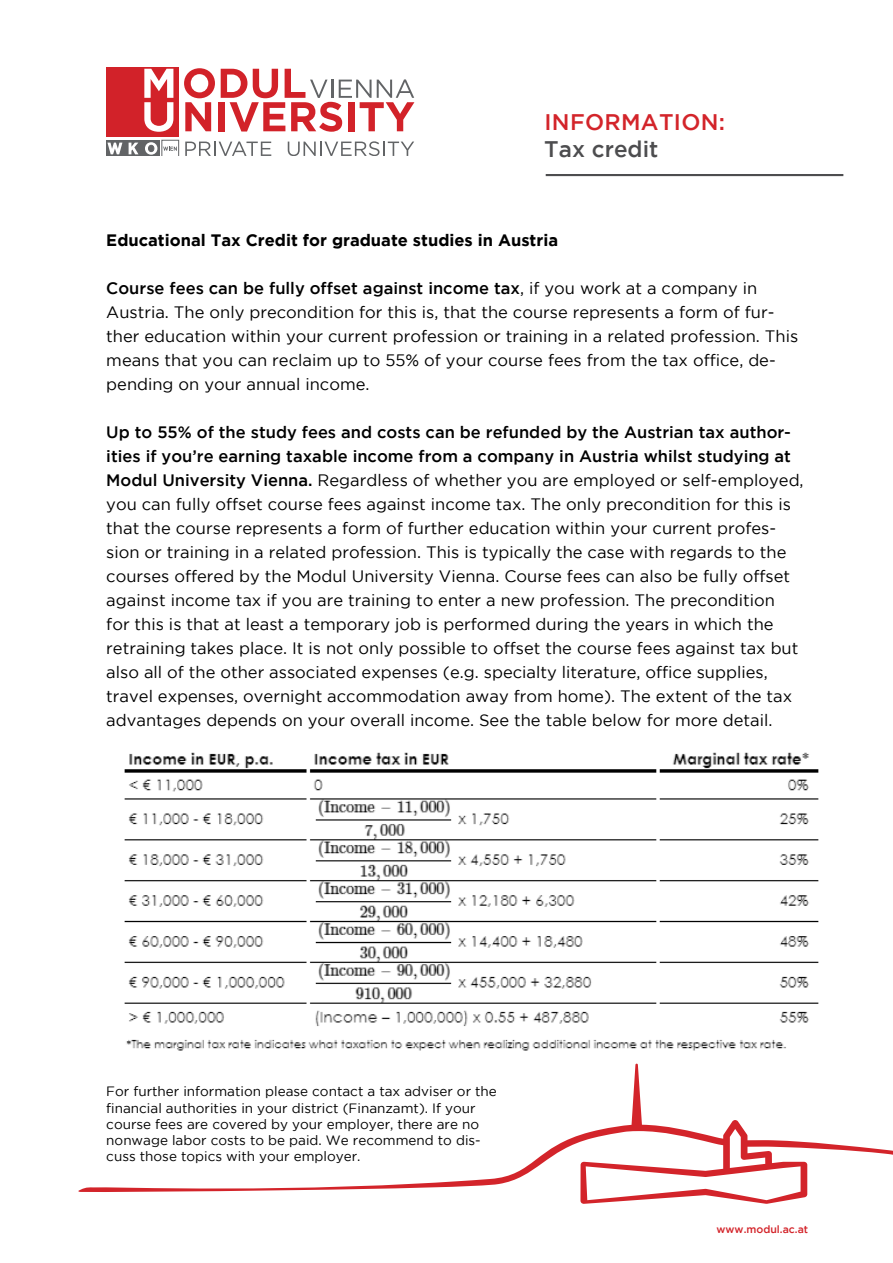
<style>
.page{position:relative;width:893px;height:1263px;background:#fff}
.page>*{position:absolute;margin:0;border:0;box-sizing:border-box;transform-origin:0 0}
.t1{font:500 22.5px "Gotham";letter-spacing:.015em;color:#d3242a}
.t2{font:500 22.5px "Gotham";color:#4d4d4f}
.t3{font:16.5px/24px "Gotham";color:#000}
.t4{font:700 16.5px "Gotham";color:#000}
.t5{font:13.5px/16.2px "Gotham";color:#000}
.t6{font:500 10.5px "Gotham";color:#d3242a}
.s1{font-weight:500}
</style>
<div class="page">
<svg style="left:143px;top:140px;width:17px;height:16px"></svg>
<svg style="left:145px;top:142px;width:12px;height:13px"></svg>
<div style="left:148px;top:145px;width:6px;height:7px;background:#626466;border-radius:50%"></div>
<div style="left:148px;top:145px;width:6px;height:7px;border:1px solid #626466;border-radius:50%"></div>
<svg style="left:124px;top:140px;width:18px;height:16px"></svg>
<svg style="left:129px;top:143px;width:9px;height:11px"></svg>
<svg style="left:106px;top:140px;width:18px;height:16px"></svg>
<svg style="left:107px;top:143px;width:15px;height:11px"></svg>
<svg style="left:161px;top:140px;width:18px;height:16px"></svg>
<div style="left:106px;top:67px;width:73px;height:69px;background:#d22229"></div>
<svg style="left:144px;top:69px;width:29px;height:63px"></svg>
<svg style="left:184px;top:68px;width:31px;height:63px"></svg>
<div style="left:218px;top:102px;width:7px;height:29px;background:#d22229"></div>
<svg style="left:185px;top:141px;width:86px;height:15px"></svg>
<svg style="left:288px;top:141px;width:126px;height:15px"></svg>
<svg style="left:221px;top:69px;width:193px;height:63px"></svg>
<svg style="left:78px;top:1064px;width:815px;height:140px"></svg>
<hr style="left:546px;top:174px;width:297px;height:2px;background:#4d4d4f">
<img style="left:124px;top:752px;width:695px;height:299px">
<h1 class="t1" style="left:544px;top:109px;width:182px">INFORMATION:</h1>
<h1 class="t2" style="left:544px;top:136px;width:116px">Tax credit</h1>
<p class="t4" style="left:106px;top:231px;width:453px">Educational Tax Credit for graduate studies in Austria</p>
<p class="t3" style="left:106px;top:276px;width:693px"><span class="s1">Course fees can be fully offset against income tax</span>, if you work at a company in Austria. The only precondition for this is, that the course represents a form of fur&shy;ther education within your current profession or training in a related profession. This means that you can reclaim up to 55% of your course fees from the tax office, de&shy;pending on your annual income.</p>
<p class="t3" style="left:106px;top:420px;width:699px"><span class="s1">Up to 55% of the study fees and costs can be refunded by the Austrian tax author&shy;ities if you’re earning taxable income from a company in Austria whilst studying at Modul University Vienna.</span> Regardless of whether you are employed or self-employed, you can fully offset course fees against income tax. The only precondition for this is that the course represents a form of further education within your current profes&shy;sion or training in a related profession. This is typically the case with regards to the courses offered by the Modul University Vienna. Course fees can also be fully offset against income tax if you are training to enter a new profession. The precondition<br>for this is that at least a temporary job is performed during the years in which the retraining takes place. It is not only possible to offset the course fees against tax but also all of the other associated expenses (e.g. specialty literature, office supplies, travel expenses, overnight accommodation away from home). The extent of the tax advantages depends on your overall income. See the table below for more detail.</p>
<p class="t5" style="left:106px;top:1083px;width:392px">For further information please contact a tax adviser or the financial authorities in your district (Finanzamt). If your course fees are covered by your employer, there are no nonwage labor costs to be paid. We recommend to dis&shy;cuss those topics with your employer.</p>
<p class="t6" style="left:716px;top:1223px;width:93px">www.modul.ac.at</p>
</div>
